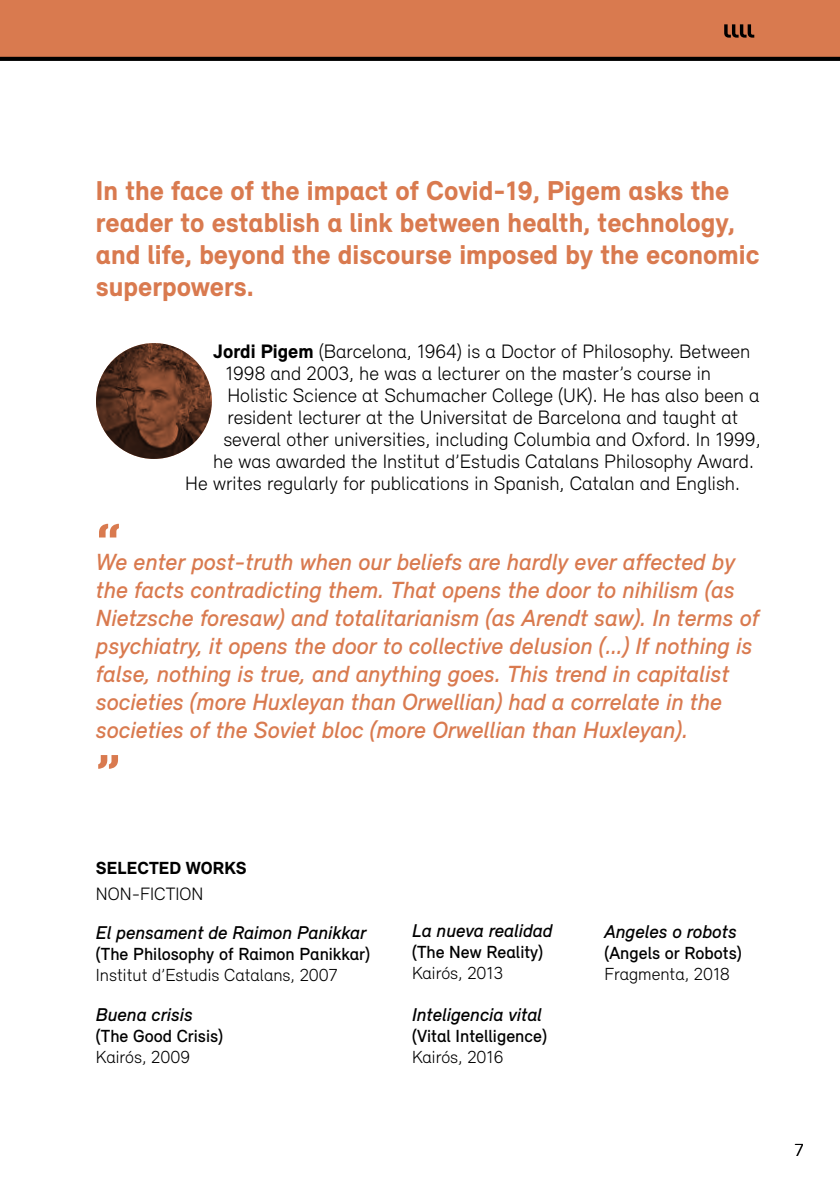
<style>
.page{position:relative;width:840px;height:1191px;background:#fff}
.page>*{position:absolute;margin:0;border:0;box-sizing:border-box;transform-origin:0 0}
.t1{font:900 58px "Relevant";color:#d97a4f}
.t2{font:900 28px/32px "Relevant";color:#d97a4f}
.t3{font:italic 500 24px/28px "Relevant";color:#d97a4f}
.t4{font:300 20px "Relevant";color:#000}
.t5{font:italic 500 19px "Relevant";color:#000}
.t6{font:300 18.4px "Relevant";color:#000}
.t7{font:500 18px "Relevant";color:#000}
.t8{font:300 18px "Relevant";color:#000}
.t9{font:900 18px "Relevant";color:#000}
.s1{font-weight:900}
</style>
<div class="page">
<div style="left:0;top:0;width:839px;height:59px;background:#d97a4f"></div>
<svg style="left:0;top:57px;width:839px;height:4px;background:#040404"></svg>
<svg style="left:724px;top:24px;width:29px;height:14px"></svg>
<svg style="left:96px;top:343px;width:116px;height:116px;background:#5e3422"></svg>
<p class="t2" style="left:96px;top:174px;width:664px">In the face of the impact of Covid-19, Pigem asks the reader to establish a link between health, technology, and life, beyond the discourse imposed by the economic superpowers.</p>
<p class="t4" style="left:213px;top:340px;width:538px"><span class="s1">Jordi Pigem</span> (Barcelona, 1964) is a Doctor of Philosophy. Between</p>
<p class="t4" style="left:225px;top:362px;width:487px">1998 and 2003, he was a lecturer on the master’s course in</p>
<p class="t4" style="left:227px;top:384px;width:533px">Holistic Science at Schumacher College (UK). He has also been a</p>
<p class="t4" style="left:227px;top:406px;width:512px">resident lecturer at the Universitat de Barcelona and taught at</p>
<p class="t4" style="left:223px;top:428px;width:538px">several other universities, including Columbia and Oxford. In 1999,</p>
<p class="t4" style="left:213px;top:450px;width:542px">he was awarded the Institut d’Estudis Catalans Philosophy Award.</p>
<p class="t4" style="left:185px;top:472px;width:556px">He writes regularly for publications in Spanish, Catalan and English.</p>
<h1 class="t1" style="left:96px;top:509px;width:27px">“</h1>
<p class="t3" style="left:96px;top:548px;width:664px">We enter post-truth when our beliefs are hardly ever affected by the facts contradicting them. That opens the door to nihilism (as Nietzsche foresaw) and totalitarianism (as Arendt saw). In terms of psychiatry, it opens the door to collective delusion (…) If nothing is false, nothing is true, and anything goes. This trend in capitalist societies (more Huxleyan than Orwellian) had a correlate in the societies of the Soviet bloc (more Orwellian than Huxleyan).</p>
<h1 class="t1" style="left:96px;top:740px;width:27px">”</h1>
<p class="t9" style="left:96px;top:857px;width:152px">SELECTED WORKS</p>
<p class="t6" style="left:96px;top:882px;width:109px">NON-FICTION</p>
<p class="t5" style="left:96px;top:921px;width:272px">El pensament de Raimon Panikkar</p>
<p class="t7" style="left:96px;top:943px;width:275px">(The Philosophy of Raimon Panikkar)</p>
<p class="t8" style="left:96px;top:964px;width:243px">Institut d’Estudis Catalans, 2007</p>
<p class="t5" style="left:96px;top:1003px;width:98px">Buena crisis</p>
<p class="t7" style="left:96px;top:1025px;width:129px">(The Good Crisis)</p>
<p class="t8" style="left:96px;top:1046px;width:95px">Kairós, 2009</p>
<p class="t5" style="left:412px;top:919px;width:142px">La nueva realidad</p>
<p class="t7" style="left:412px;top:941px;width:132px">(The New Reality)</p>
<p class="t8" style="left:412px;top:962px;width:92px">Kairós, 2013</p>
<p class="t5" style="left:412px;top:1003px;width:131px">Inteligencia vital</p>
<p class="t7" style="left:412px;top:1025px;width:136px">(Vital Intelligence)</p>
<p class="t8" style="left:412px;top:1046px;width:93px">Kairós, 2016</p>
<p class="t5" style="left:604px;top:920px;width:134px">Angeles o robots</p>
<p class="t7" style="left:604px;top:942px;width:139px">(Angels or Robots)</p>
<p class="t8" style="left:604px;top:963px;width:127px">Fragmenta, 2018</p>
<p class="t8" style="left:794px;top:1139px;width:10px">7</p>
</div>
